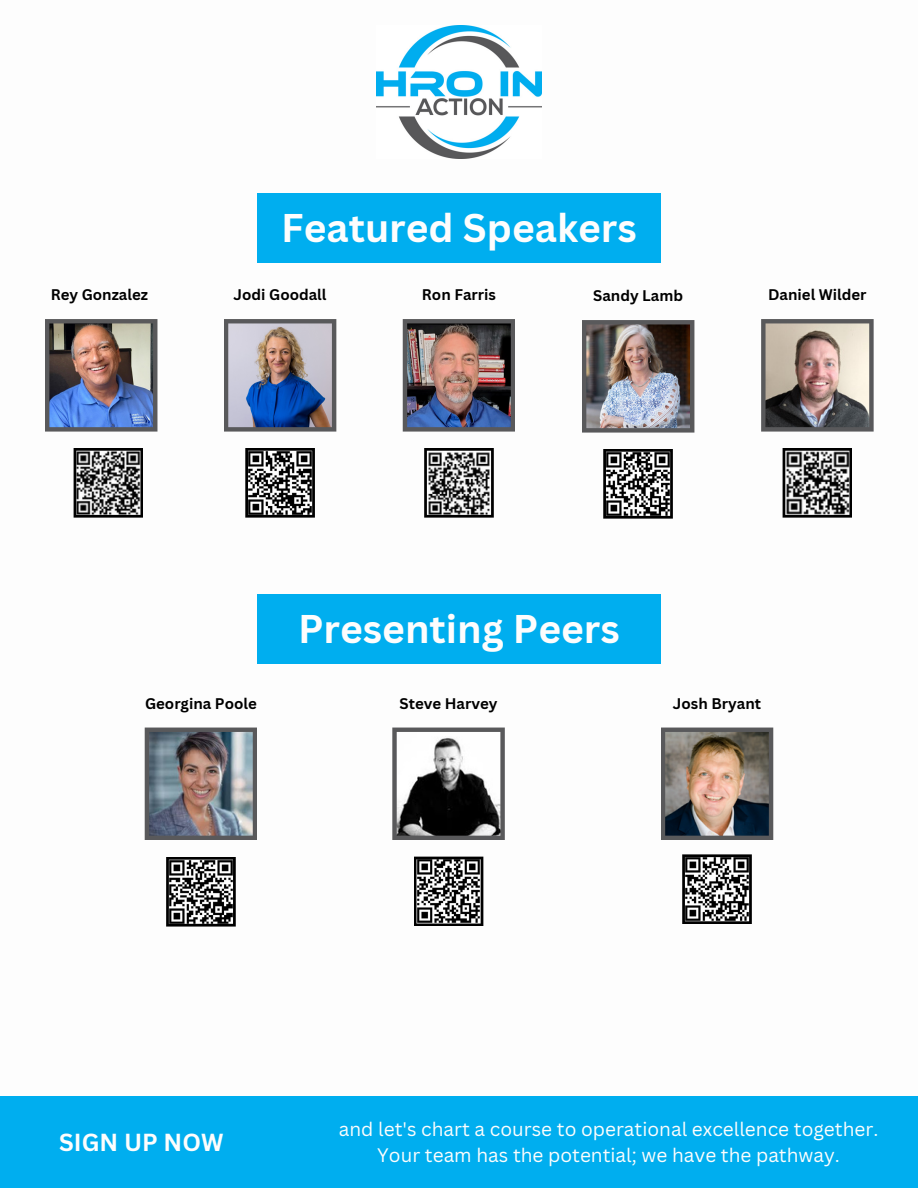
<style>
.page{position:relative;width:918px;height:1188px;background:#fff}
.page>*{position:absolute;margin:0;border:0;box-sizing:border-box;transform-origin:0 0}
.t1{font:700 39px "Canva Sans";color:#fdfdfd}
.t2{font:700 24px "Canva Sans";color:#fdfdfd}
.t3{font:19.05px/26.2px "Canva Sans";color:#fdfdfd;text-align:center}
.t4{font:700 15px "Canva Sans";color:#000}
</style>
<div class="page">
<img style="left:376px;top:25px;width:165px;height:133px">
<div style="left:0;top:1096px;width:918px;height:92px;background:#00aeef"></div>
<img style="left:45px;top:319px;width:112px;height:113px">
<svg style="left:74px;top:448px;width:69px;height:70px"></svg>
<img style="left:224px;top:319px;width:112px;height:113px">
<svg style="left:245px;top:448px;width:70px;height:70px"></svg>
<img style="left:403px;top:319px;width:112px;height:113px">
<svg style="left:424px;top:448px;width:70px;height:70px"></svg>
<img style="left:761px;top:319px;width:113px;height:113px">
<svg style="left:783px;top:448px;width:69px;height:70px"></svg>
<img style="left:582px;top:320px;width:112px;height:113px">
<svg style="left:603px;top:449px;width:70px;height:70px"></svg>
<img style="left:661px;top:728px;width:112px;height:112px">
<svg style="left:682px;top:854px;width:70px;height:70px"></svg>
<svg style="left:392px;top:728px;width:113px;height:112px"></svg>
<svg style="left:414px;top:857px;width:69px;height:69px"></svg>
<img style="left:145px;top:728px;width:112px;height:112px">
<svg style="left:166px;top:857px;width:70px;height:70px"></svg>
<div style="left:257px;top:193px;width:404px;height:70px;background:#00aeef"></div>
<div style="left:257px;top:594px;width:404px;height:70px;background:#00aeef"></div>
<p class="t1" style="left:281px;top:200px;width:357px">Featured Speakers</p>
<p class="t4" style="left:51px;top:284px;width:99px">Rey Gonzalez</p>
<p class="t4" style="left:234px;top:284px;width:94px">Jodi Goodall</p>
<p class="t4" style="left:422px;top:284px;width:76px">Ron Farris</p>
<p class="t4" style="left:593px;top:285px;width:91px">Sandy Lamb</p>
<p class="t4" style="left:768px;top:284px;width:100px">Daniel Wilder</p>
<h1 class="t1" style="left:298px;top:601px;width:323px">Presenting Peers</h1>
<p class="t4" style="left:145px;top:693px;width:113px">Georgina Poole</p>
<h2 class="t4" style="left:400px;top:693px;width:100px">Steve Harvey</h2>
<h3 class="t4" style="left:673px;top:693px;width:90px">Josh Bryant</h3>
<p class="t2" style="left:59px;top:1125px;width:166px">SIGN UP NOW</p>
<p class="t3" style="left:339px;top:1116px;width:541px">and let's chart a course to operational excellence together.<br>Your team has the potential; we have the pathway.</p>
</div>
